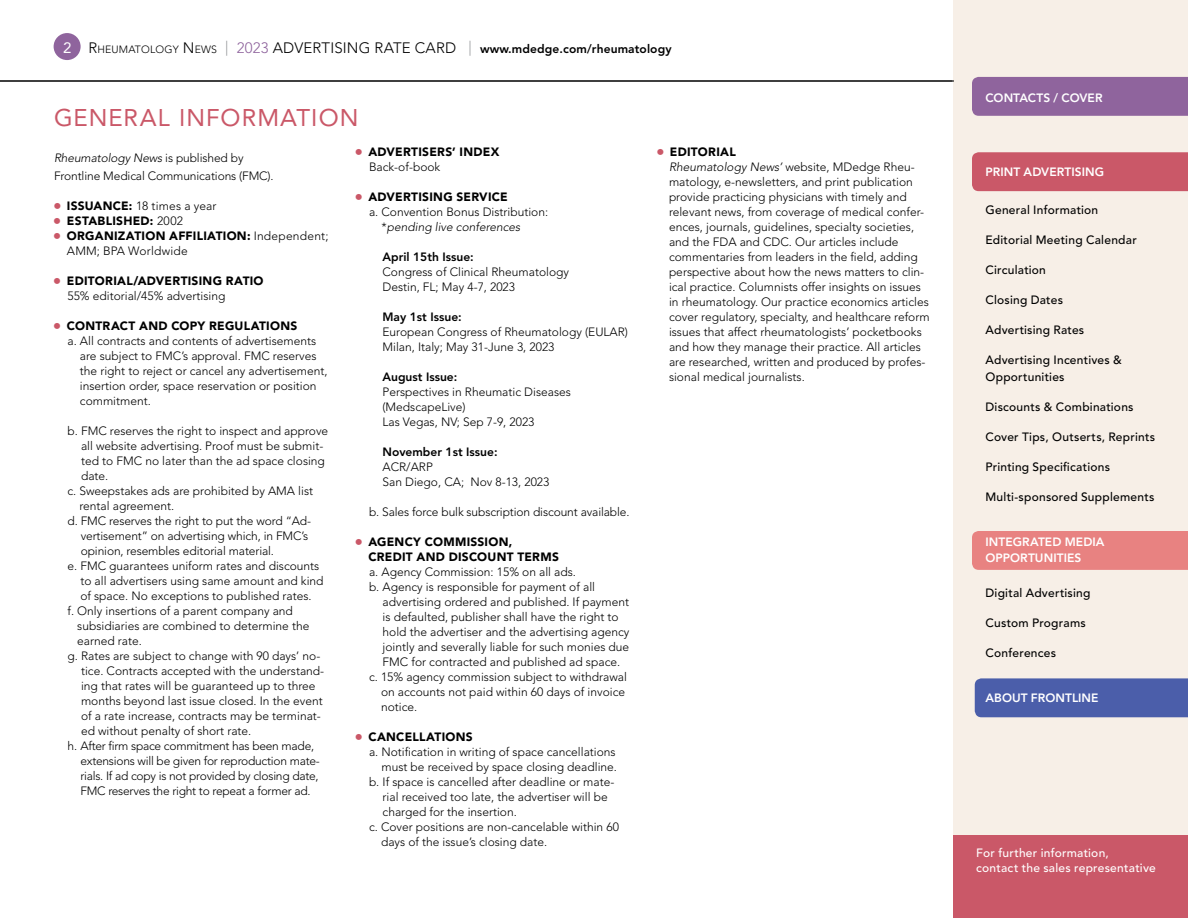
<style>
.page{position:relative;width:1188px;height:918px;background:#fff}
.page>*{position:absolute;margin:0;border:0;box-sizing:border-box;transform-origin:0 0}
.t1{font:24px "Avenir LT Std";letter-spacing:.045em;color:#ca5868}
.t2{font:15px "Avenir LT Std";color:#fff}
.t3{font:300 12px/15px "Avenir LT Std";color:#000}
.t4{font:500 12px/16.5px "Avenir LT Std";letter-spacing:.02em;color:#000}
.t5{font:900 12px/15px "Avenir LT Std";letter-spacing:.02em;color:#000}
.t6{font:300 12px "Avenir LT Std";letter-spacing:-.02em;color:#000}
.t7{font:800 12px "Avenir LT Std";color:#000}
.t8{font:800 12px/16.5px "Avenir LT Std";letter-spacing:.005em;color:#fff}
.t9{font:500 12px/15px "Avenir LT Std";letter-spacing:.02em;color:#fff}
.t10{font:italic 300 12px "Avenir LT Std";color:#000}
.s1{font-weight:300;font-size:15px}
.s2{font-weight:300;font-size:10.5px}
.s3{font-weight:300;font-size:15px;color:#939598}
.s4{font-weight:300;font-size:15px;color:#8f649d}
.s5{font-style:italic}
.s6{font-family:"Universal Std Newswith Comm Pi";font-weight:400;color:#ca5868}
.s7{font-weight:900}
.s8{font-weight:300}
.s9{font-style:normal}
</style>
<div class="page">
<div style="left:953px;top:0;width:235px;height:918px;background:#f7efe7"></div>
<div style="left:953px;top:835px;width:235px;height:83px;background:#ca5868"></div>
<div style="left:972px;top:77px;width:216px;height:39px;background:#8f649d"></div>
<div style="left:972px;top:152px;width:216px;height:39px;background:#ca5868"></div>
<div style="left:972px;top:531px;width:216px;height:39px;background:#e88281"></div>
<div style="left:975px;top:678px;width:213px;height:39px;background:#4b5eaa"></div>
<div style="left:54px;top:33px;width:27px;height:27px;background:#8f649d;border-radius:50%"></div>
<hr style="left:0;top:81px;width:954px;height:1px;background:#000">
<p class="t2" style="left:63px;top:39px;width:10px">2</p>
<p class="t7" style="left:88px;top:42px;width:585px"><span class="s1">R</span><span class="s2">HEUMATOLOGY</span> <span class="s1">N</span><span class="s2">EWS</span> <span class="s3">|</span> <span class="s4">2023</span> <span class="s1">ADVERTISING RATE CARD</span> <span class="s3">|</span> www.mdedge.com/rheumatology</p>
<h1 class="t1" style="left:54px;top:104px;width:306px">GENERAL INFORMATION</h1>
<p class="t3" style="left:54px;top:149px;width:221px;line-height:18px"><span class="s5">Rheumatology News</span> is published by<br>Frontline Medical Communications (FMC).</p>
<p class="t3" style="left:54px;top:198px;width:164px"><span class="s6">⦁</span> <span class="s7">ISSUANCE:</span> 18 times a year</p>
<p class="t5" style="left:54px;top:213px;width:131px"><span class="s6">⦁</span> ESTABLISHED: <span class="s8">2002</span></p>
<p class="t5" style="left:54px;top:228px;width:276px"><span class="s6">⦁</span> ORGANIZATION AFFILIATION: <span class="s8">Independent;</span></p>
<p class="t3" style="left:67px;top:243px;width:122px">AMM; BPA Worldwide</p>
<p class="t3" style="left:67px;top:273px;width:198px;text-indent:-14px"><span class="s6">⦁</span> <span class="s7">EDITORIAL/ADVERTISING RATIO<br></span>55% editorial/45% advertising</p>
<p class="t5" style="left:54px;top:318px;width:245px"><span class="s6">⦁</span> CONTRACT AND COPY REGULATIONS</p>
<p class="t3" style="left:67px;top:333px;width:250px">a. All contracts and contents of advertisements</p>
<p class="t3" style="left:80px;top:348px;width:238px">are subject to FMC’s approval. FMC reserves</p>
<p class="t3" style="left:80px;top:363px;width:249px">the right to reject or cancel any advertisement,</p>
<p class="t3" style="left:80px;top:378px;width:238px">insertion order, space reservation or position</p>
<p class="t3" style="left:80px;top:393px;width:72px">commitment.</p>
<p class="t3" style="left:67px;top:423px;width:262px">b. FMC reserves the right to inspect and approve</p>
<p class="t3" style="left:81px;top:438px;width:244px">all website advertising. Proof must be submit-</p>
<p class="t3" style="left:81px;top:453px;width:245px">ted to FMC no later than the ad space closing</p>
<p class="t3" style="left:81px;top:468px;width:29px">date.</p>
<p class="t3" style="left:67px;top:483px;width:247px">c. Sweepstakes ads are prohibited by AMA list</p>
<p class="t3" style="left:80px;top:498px;width:96px">rental agreement.</p>
<p class="t3" style="left:67px;top:513px;width:245px">d. FMC reserves the right to put the word “Ad-</p>
<p class="t3" style="left:81px;top:528px;width:229px">vertisement” on advertising which, in FMC’s</p>
<p class="t3" style="left:81px;top:543px;width:195px">opinion, resembles editorial material.</p>
<p class="t3" style="left:67px;top:558px;width:253px">e. FMC guarantees uniform rates and discounts</p>
<p class="t3" style="left:80px;top:573px;width:245px">to all advertisers using same amount and kind</p>
<p class="t3" style="left:80px;top:588px;width:233px">of space. No exceptions to published rates.</p>
<p class="t3" style="left:67px;top:603px;width:227px">f. Only insertions of a parent company and</p>
<p class="t3" style="left:77px;top:618px;width:234px">subsidiaries are combined to determine the</p>
<p class="t3" style="left:77px;top:633px;width:66px">earned rate.</p>
<p class="t3" style="left:67px;top:648px;width:254px">g. Rates are subject to change with 90 days’ no-</p>
<p class="t3" style="left:81px;top:663px;width:245px">tice. Contracts accepted with the understand-</p>
<p class="t3" style="left:81px;top:678px;width:236px">ing that rates will be guaranteed up to three</p>
<p class="t3" style="left:81px;top:693px;width:243px">months beyond last issue closed. In the event</p>
<p class="t3" style="left:81px;top:708px;width:241px">of a rate increase, contracts may be terminat-</p>
<p class="t3" style="left:81px;top:723px;width:172px">ed without penalty of short rate.</p>
<p class="t6" style="left:67px;top:739px;width:248px">h. After firm space commitment has been made,</p>
<p class="t6" style="left:80px;top:754px;width:241px">extensions will be given for reproduction mate-</p>
<p class="t6" style="left:80px;top:769px;width:240px">rials. If ad copy is not provided by closing date,</p>
<p class="t6" style="left:80px;top:784px;width:232px">FMC reserves the right to repeat a former ad.</p>
<p class="t5" style="left:369px;top:144px;width:132px;text-indent:-14px"><span class="s6">⦁</span> ADVERTISERS’ INDEX<br><span class="s8">Back-of-book</span></p>
<p class="t5" style="left:356px;top:189px;width:154px"><span class="s6">⦁</span> ADVERTISING SERVICE</p>
<p class="t3" style="left:369px;top:204px;width:181px">a. Convention Bonus Distribution:</p>
<p class="t10" style="left:381px;top:220px;width:140px"><span class="s9">*</span>pending live conferences</p>
<p class="t7" style="left:382px;top:250px;width:93px">April 15th Issue:</p>
<p class="t3" style="left:382px;top:264px;width:188px">Congress of Clinical Rheumatology<br>Destin, FL; May 4-7, 2023</p>
<p class="t7" style="left:382px;top:310px;width:81px">May 1st Issue:</p>
<p class="t3" style="left:382px;top:324px;width:247px">European Congress of Rheumatology (EULAR)<br>Milan, Italy; May 31-June 3, 2023</p>
<p class="t7" style="left:382px;top:370px;width:76px">August Issue:</p>
<p class="t3" style="left:382px;top:384px;width:190px">Perspectives in Rheumatic Diseases (MedscapeLive)<br>Las Vegas, NV; Sep 7-9, 2023</p>
<p class="t7" style="left:382px;top:445px;width:117px">November 1st Issue:</p>
<p class="t3" style="left:382px;top:459px;width:168px">ACR/ARP<br>San Diego, CA; Nov 8-13, 2023</p>
<p class="t3" style="left:369px;top:504px;width:262px">b. Sales force bulk subscription discount available.</p>
<p class="t5" style="left:368px;top:534px;width:192px;text-indent:-13px"><span class="s6">⦁</span> AGENCY COMMISSION,<br>CREDIT AND DISCOUNT TERMS</p>
<p class="t3" style="left:369px;top:564px;width:209px">a. Agency Commission: 15% on all ads.</p>
<p class="t3" style="left:369px;top:579px;width:228px">b. Agency is responsible for payment of all</p>
<p class="t3" style="left:383px;top:594px;width:248px">advertising ordered and published. If payment</p>
<p class="t3" style="left:383px;top:609px;width:238px">is defaulted, publisher shall have the right to</p>
<p class="t3" style="left:383px;top:624px;width:248px">hold the advertiser and the advertising agency</p>
<p class="t3" style="left:383px;top:639px;width:248px">jointly and severally liable for such monies due</p>
<p class="t3" style="left:383px;top:654px;width:239px">FMC for contracted and published ad space.</p>
<p class="t3" style="left:369px;top:669px;width:259px">c. 15% agency commission subject to withdrawal</p>
<p class="t3" style="left:381px;top:684px;width:246px">on accounts not paid within 60 days of invoice</p>
<p class="t3" style="left:381px;top:699px;width:38px">notice.</p>
<p class="t5" style="left:356px;top:729px;width:119px"><span class="s6">⦁</span> CANCELLATIONS</p>
<p class="t3" style="left:369px;top:744px;width:248px">a. Notification in writing of space cancellations</p>
<p class="t3" style="left:381px;top:759px;width:237px">must be received by space closing deadline.</p>
<p class="t3" style="left:369px;top:774px;width:247px">b. If space is cancelled after deadline or mate-</p>
<p class="t3" style="left:383px;top:789px;width:227px">rial received too late, the advertiser will be</p>
<p class="t3" style="left:383px;top:804px;width:136px">charged for the insertion.</p>
<p class="t3" style="left:369px;top:819px;width:251px">c. Cover positions are non-cancelable within 60</p>
<p class="t3" style="left:381px;top:834px;width:168px">days of the issue’s closing date.</p>
<p class="t3" style="left:669px;top:144px;width:262px;text-indent:-12px"><span class="s6">⦁</span> <span class="s7">EDITORIAL<br></span><span class="s5">Rheumatology News’</span> website, MDedge Rheu&shy;matology, e-newsletters, and print publication provide practicing physicians with timely and relevant news, from coverage of medical confer&shy;ences, journals, guidelines, specialty societies, and the FDA and CDC. Our articles include commentaries from leaders in the field, adding perspective about how the news matters to clin&shy;ical practice. Columnists offer insights on issues in rheumatology. Our practice economics articles cover regulatory, specialty, and healthcare reform issues that affect rheumatologists’ pocketbooks and how they manage their practice. All articles are researched, written and produced by profes&shy;sional medical journalists.</p>
<p class="t8" style="left:986px;top:89px;width:119px">CONTACTS / COVER</p>
<p class="t8" style="left:986px;top:164px;width:120px">PRINT ADVERTISING</p>
<p class="t4" style="left:986px;top:202px;width:114px">General Information</p>
<p class="t4" style="left:986px;top:232px;width:153px">Editorial Meeting Calendar</p>
<p class="t4" style="left:986px;top:262px;width:62px">Circulation</p>
<p class="t4" style="left:986px;top:292px;width:79px">Closing Dates</p>
<p class="t4" style="left:986px;top:322px;width:100px">Advertising Rates</p>
<p class="t4" style="left:986px;top:352px;width:138px">Advertising Incentives &amp;<br>Opportunities</p>
<p class="t4" style="left:986px;top:399px;width:150px">Discounts &amp; Combinations</p>
<p class="t4" style="left:986px;top:429px;width:171px">Cover Tips, Outserts, Reprints</p>
<p class="t4" style="left:986px;top:459px;width:126px">Printing Specifications</p>
<p class="t4" style="left:986px;top:489px;width:171px">Multi-sponsored Supplements</p>
<p class="t8" style="left:986px;top:534px;width:121px">INTEGRATED MEDIA<br>OPPORTUNITIES</p>
<p class="t4" style="left:986px;top:585px;width:106px">Digital Advertising</p>
<p class="t4" style="left:986px;top:615px;width:102px">Custom Programs</p>
<p class="t4" style="left:986px;top:645px;width:72px">Conferences</p>
<p class="t8" style="left:986px;top:690px;width:115px">ABOUT FRONTLINE</p>
<p class="t9" style="left:976px;top:846px;width:181px">For further information,<br>contact the sales representative</p>
</div>
